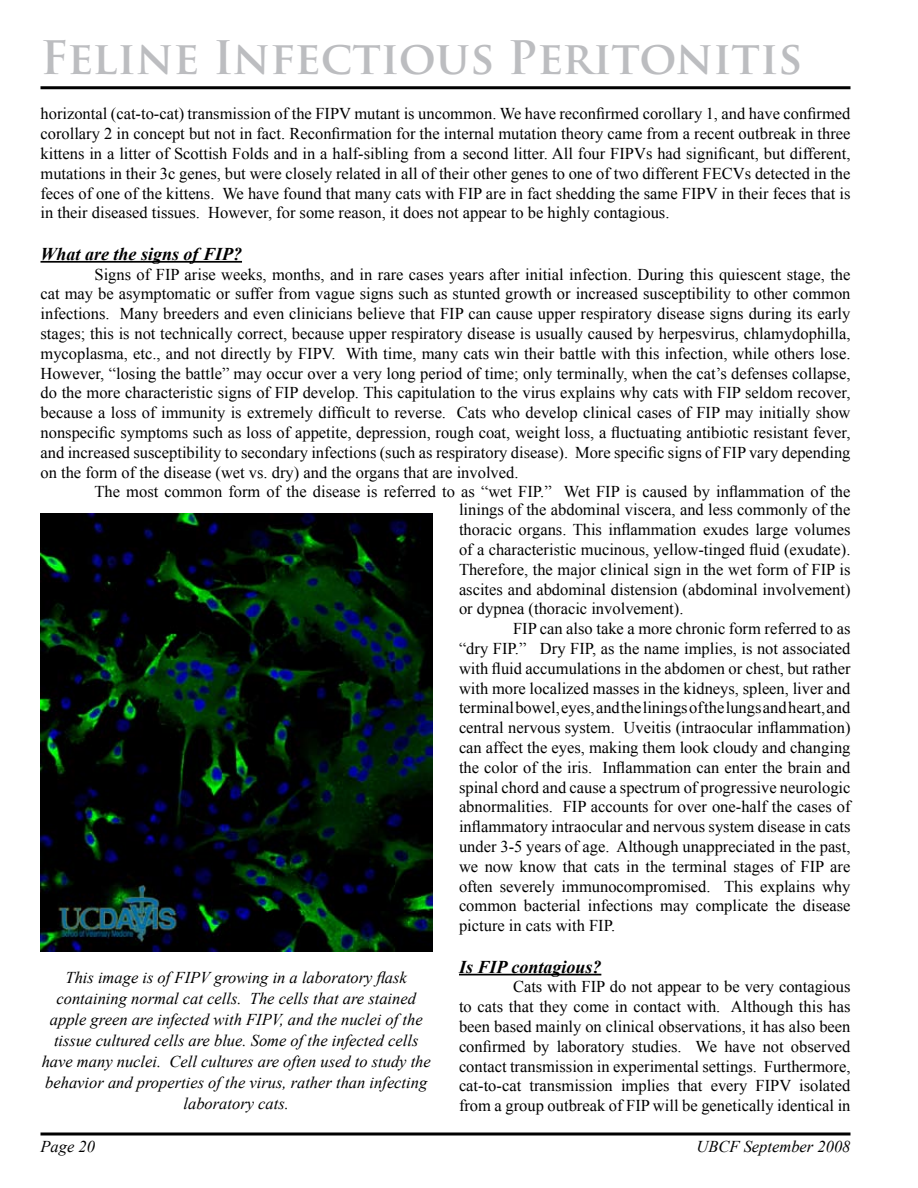
<style>
.page{position:relative;width:918px;height:1188px;background:#fff}
.page>*{position:absolute;margin:0;border:0;box-sizing:border-box;transform-origin:0 0}
.t1{font:700 45px "Trajan Pro";color:#bcbdc0}
.t2{font:italic 700 18px "Times New Roman";color:#000}
.t3{font:16.5px/19.8px "Times New Roman";color:#000;text-align:justify}
.t4{font:italic 16.5px/21px "Times New Roman";color:#000;text-align:center}
</style>
<div class="page">
<svg style="left:40px;top:1132px;width:810px;height:4px;background:#3f3f3f"></svg>
<hr style="left:40px;top:86px;width:810px;height:3px;background:#000">
<hr style="left:40px;top:261px;width:202px;height:2px;background:#000">
<img style="left:40px;top:513px;width:392px;height:438px">
<hr style="left:459px;top:974px;width:142px;height:1px;background:#000">
<h1 class="t1" style="left:40px;top:30px;width:764px">Feline Infectious Peritonitis</h1>
<p class="t3" style="left:40px;top:104px;width:812px">horizontal (cat-to-cat) transmission of the FIPV mutant is uncommon. We have reconfirmed corollary 1, and have confirmed corollary 2 in concept but not in fact. Reconfirmation for the internal mutation theory came from a recent outbreak in three kittens in a litter of Scottish Folds and in a half-sibling from a second litter. All four FIPVs had significant, but different, mutations in their 3c genes, but were closely related in all of their other genes to one of two different FECVs detected in the feces of one of the kittens. We have found that many cats with FIP are in fact shedding the same FIPV in their feces that is in their diseased tissues. However, for some reason, it does not appear to be highly contagious.</p>
<p class="t2" style="left:40px;top:243px;width:203px">What are the signs of FIP?</p>
<p class="t3" style="left:40px;top:264px;width:812px;text-indent:54px">Signs of FIP arise weeks, months, and in rare cases years after initial infection. During this quiescent stage, the cat may be asymptomatic or suffer from vague signs such as stunted growth or increased susceptibility to other common infections. Many breeders and even clinicians believe that FIP can cause upper respiratory disease signs during its early stages; this is not technically correct, because upper respiratory disease is usually caused by herpesvirus, chlamydophilla, mycoplasma, etc., and not directly by FIPV. With time, many cats win their battle with this infection, while others lose.<br>However, “losing the battle” may occur over a very long period of time; only terminally, when the cat’s defenses collapse, do the more characteristic signs of FIP develop. This capitulation to the virus explains why cats with FIP seldom recover, because a loss of immunity is extremely difficult to reverse. Cats who develop clinical cases of FIP may initially show nonspecific symptoms such as loss of appetite, depression, rough coat, weight loss, a fluctuating antibiotic resistant fever, and increased susceptibility to secondary infections (such as respiratory disease). More specific signs of FIP vary depending on the form of the disease (wet vs. dry) and the organs that are involved.</p>
<p class="t3" style="left:95px;top:482px;width:758px">The most common form of the disease is referred to as “wet FIP.” Wet FIP is caused by inflammation of the</p>
<p class="t4" style="left:42px;top:967px;width:391px">This image is of FIPV growing in a laboratory flask containing normal cat cells. The cells that are stained apple green are infected with FIPV, and the nuclei of the tissue cultured cells are blue. Some of the infected cells have many nuclei. Cell cultures are often used to study the behavior and properties of the virus, rather than infecting laboratory cats.</p>
<p class="t3" style="left:459px;top:500px;width:393px">linings of the abdominal viscera, and less commonly of the thoracic organs. This inflammation exudes large volumes of a characteristic mucinous, yellow-tinged fluid (exudate).<br>Therefore, the major clinical sign in the wet form of FIP is ascites and abdominal distension (abdominal involvement) or dypnea (thoracic involvement).</p>
<p class="t3" style="left:459px;top:619px;width:393px;text-indent:54px">FIP can also take a more chronic form referred to as “dry FIP.” Dry FIP, as the name implies, is not associated with fluid accumulations in the abdomen or chest, but rather with more localized masses in the kidneys, spleen, liver and terminal bowel, eyes, and the linings of the lungs and heart, and central nervous system. Uveitis (intraocular inflammation) can affect the eyes, making them look cloudy and changing the color of the iris. Inflammation can enter the brain and spinal chord and cause a spectrum of progressive neurologic abnormalities. FIP accounts for over one-half the cases of inflammatory intraocular and nervous system disease in cats under 3-5 years of age. Although unappreciated in the past, we now know that cats in the terminal stages of FIP are often severely immunocompromised. This explains why common bacterial infections may complicate the disease picture in cats with FIP.</p>
<p class="t2" style="left:459px;top:956px;width:144px">Is FIP contagious?</p>
<p class="t3" style="left:459px;top:977px;width:393px;text-indent:54px">Cats with FIP do not appear to be very contagious to cats that they come in contact with. Although this has been based mainly on clinical observations, it has also been confirmed by laboratory studies. We have not observed contact transmission in experimental settings. Furthermore, cat-to-cat transmission implies that every FIPV isolated from a group outbreak of FIP will be genetically identical in</p>
<p class="t4" style="left:40px;top:1136px;width:56px">Page 20</p>
<p class="t4" style="left:697px;top:1136px;width:155px">UBCF September 2008</p>
</div>
